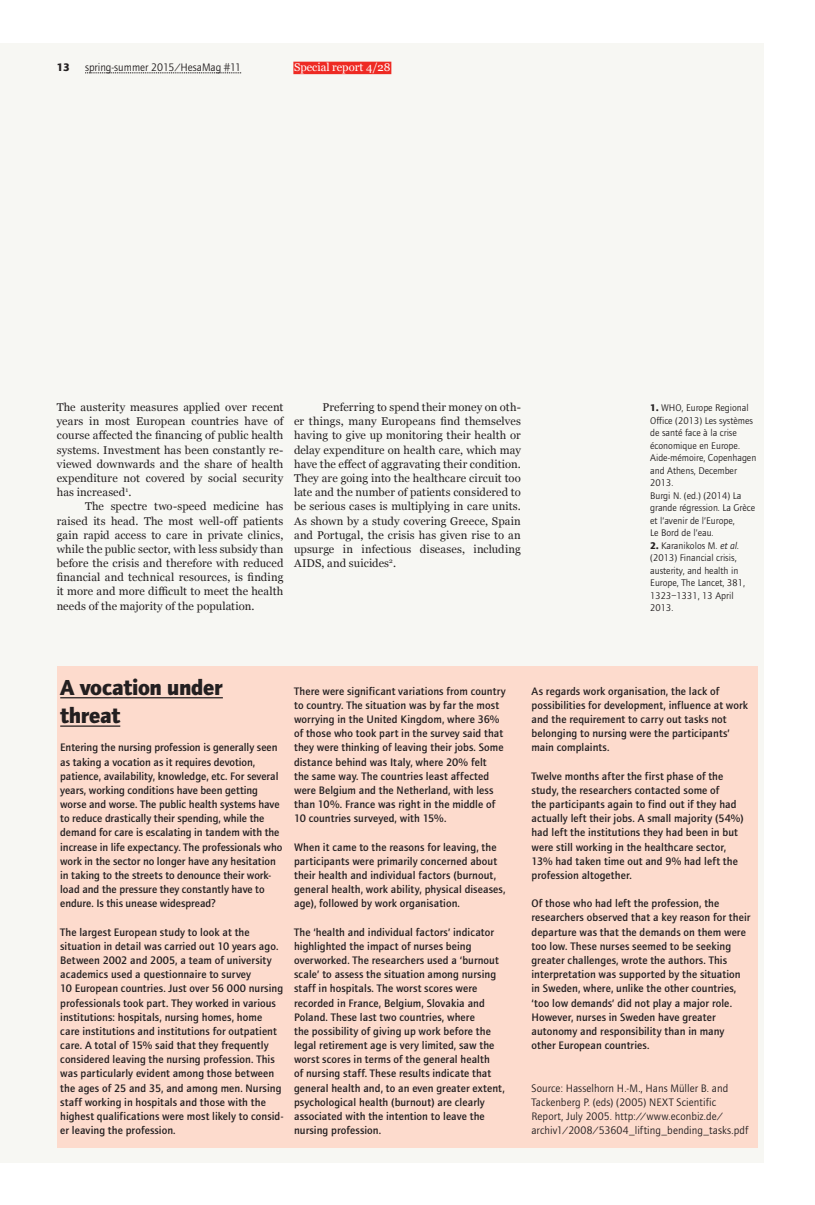
<style>
.page{position:relative;width:815px;height:1205px;background:#fff}
.page>*{position:absolute;margin:0;border:0;box-sizing:border-box;transform-origin:0 0}
.HM___Encadré_Titre{font:22.5px/28.4px "etui Foundry Journal bold";letter-spacing:-.015em;color:#231f20}
.HM___Encadré_Body{font:11.25px/14.1px "etui Foundry Journal Medium";letter-spacing:.005em;color:#231f20}
.HM___Body_G_9__Just{font:11.25px/14.1px "Georgia";letter-spacing:.01em;color:#231f20;text-align:justify}
.HM___Tableau_Book{font:11.25px/14.1px "etui Foundry Journal book";letter-spacing:.005em;color:#231f20}
.HM___Rubrique{font:11.25px "Georgia";color:#fff}
.HM___Folio{font:11.25px "etui Foundry Journal bold";color:#231f20}
.HM___Notes{font:10px/12.5px "etui Foundry Journal book";color:#231f20}
.s1{font-family:"etui Foundry Journal bold"}
.s2{font-family:"etui Foundry Journal Book";font-style:italic}
</style>
<div class="page">
<div style="left:0;top:43px;width:764px;height:1119px;background:#f7f7f3"></div>
<svg style="left:85px;top:73px;width:156px;height:1px"></svg>
<div style="left:293px;top:62px;width:98px;height:12px;background:#ee2a23"></div>
<div style="left:277px;top:666px;width:34px;height:482px;background:#fddbcd"></div>
<div style="left:504px;top:666px;width:34px;height:482px;background:#fddbcd"></div>
<div style="left:57px;top:666px;width:226px;height:482px;background:#fddbcd"></div>
<hr style="left:60px;top:697px;width:163px;height:1px;background:#231f20">
<hr style="left:60px;top:725px;width:60px;height:2px;background:#231f20">
<div style="left:294px;top:666px;width:227px;height:482px;background:#fddbcd"></div>
<div style="left:531px;top:666px;width:227px;height:482px;background:#fddbcd"></div>
<p class="HM___Folio" style="left:57px;top:60px;width:15px">13</p>
<p class="HM___Tableau_Book" style="left:85px;top:60px;width:158px">spring-summer 2015/HesaMag #11</p>
<p class="HM___Rubrique" style="left:294px;top:59px;width:98px">Special report 4/28</p>
<p class="HM___Body_G_9__Just" style="left:57px;top:400px;width:228px">The austerity measures applied over recent years in most European countries have of course affected the financing of public health systems. Investment has been constantly re&shy;viewed downwards and the share of health expenditure not covered by social security has increased<sup>1</sup>.</p>
<p class="HM___Body_G_9__Just" style="left:57px;top:499px;width:228px;text-indent:28px">The spectre two-speed medicine has raised its head. The most well-off patients gain rapid access to care in private clinics, while the public sector, with less subsidy than before the crisis and therefore with reduced financial and technical resources, is finding it more and more difficult to meet the health needs of the majority of the population.</p>
<p class="HM___Body_G_9__Just" style="left:294px;top:400px;width:228px;text-indent:28px">Preferring to spend their money on oth&shy;er things, many Europeans find themselves having to give up monitoring their health or delay expenditure on health care, which may have the effect of aggravating their condition.<br>They are going into the healthcare circuit too late and the number of patients considered to be serious cases is multiplying in care units.<br>As shown by a study covering Greece, Spain and Portugal, the crisis has given rise to an upsurge in infectious diseases, including AIDS, and suicides<sup>2</sup>.</p>
<p class="HM___Notes" style="left:650px;top:402px;width:108px"><span class="s1">1.</span> WHO, Europe Regional<br>Office (2013) Les systèmes de santé face à la crise économique en Europe.<br>Aide-mémoire, Copenhagen and Athens, December<br>2013.</p>
<p class="HM___Notes" style="left:650px;top:489px;width:106px">Burgi N. (ed.) (2014) La grande régression. La Grèce et l’avenir de l’Europe,<br>Le Bord de l’eau.</p>
<p class="HM___Notes" style="left:650px;top:539px;width:96px"><span class="s1">2.</span> Karanikolos M. <span class="s2">et al. </span>(2013) Financial crisis, austerity, and health in<br>Europe, The Lancet, 381,<br>1323–1331, 13 April<br>2013.</p>
<p class="HM___Encadré_Titre" style="left:60px;top:673px;width:164px">A vocation under threat</p>
<p class="HM___Encadré_Body" style="left:60px;top:740px;width:224px">Entering the nursing profession is generally seen as taking a vocation as it requires devotion, patience, availability, knowledge, etc. For several years, working conditions have been getting worse and worse. The public health systems have to reduce drastically their spending, while the demand for care is escalating in tandem with the increase in life expectancy. The professionals who work in the sector no longer have any hesitation in taking to the streets to denounce their work&shy;load and the pressure they constantly have to endure. Is this unease widespread?</p>
<p class="HM___Encadré_Body" style="left:60px;top:925px;width:224px">The largest European study to look at the situation in detail was carried out 10 years ago.<br>Between 2002 and 2005, a team of university academics used a questionnaire to survey<br>10 European countries. Just over 56 000 nursing professionals took part. They worked in various institutions: hospitals, nursing homes, home care institutions and institutions for outpatient care. A total of 15% said that they frequently considered leaving the nursing profession. This was particularly evident among those between the ages of 25 and 35, and among men. Nursing staff working in hospitals and those with the highest qualifications were most likely to consid&shy;er leaving the profession.</p>
<p class="HM___Encadré_Body" style="left:294px;top:684px;width:213px">There were significant variations from country to country. The situation was by far the most worrying in the United Kingdom, where 36% of those who took part in the survey said that they were thinking of leaving their jobs. Some distance behind was Italy, where 20% felt<br>the same way. The countries least affected were Belgium and the Netherland, with less than 10%. France was right in the middle of 10 countries surveyed, with 15%.</p>
<p class="HM___Encadré_Body" style="left:294px;top:840px;width:213px">When it came to the reasons for leaving, the participants were primarily concerned about their health and individual factors (burnout, general health, work ability, physical diseases, age), followed by work organisation.</p>
<p class="HM___Encadré_Body" style="left:294px;top:925px;width:212px">The ‘health and individual factors’ indicator highlighted the impact of nurses being overworked. The researchers used a ‘burnout scale’ to assess the situation among nursing staff in hospitals. The worst scores were recorded in France, Belgium, Slovakia and Poland. These last two countries, where<br>the possibility of giving up work before the legal retirement age is very limited, saw the worst scores in terms of the general health<br>of nursing staff. These results indicate that general health and, to an even greater extent, psychological health (burnout) are clearly associated with the intention to leave the nursing profession.</p>
<p class="HM___Encadré_Body" style="left:531px;top:684px;width:218px">As regards work organisation, the lack of possibilities for development, influence at work and the requirement to carry out tasks not belonging to nursing were the participants’ main complaints.</p>
<p class="HM___Encadré_Body" style="left:531px;top:769px;width:214px">Twelve months after the first phase of the study, the researchers contacted some of<br>the participants again to find out if they had actually left their jobs. A small majority (54%) had left the institutions they had been in but were still working in the healthcare sector, 13% had taken time out and 9% had left the profession altogether.</p>
<p class="HM___Encadré_Body" style="left:531px;top:896px;width:220px">Of those who had left the profession, the researchers observed that a key reason for their departure was that the demands on them were too low. These nurses seemed to be seeking greater challenges, wrote the authors. This interpretation was supported by the situation in Sweden, where, unlike the other countries, ‘too low demands’ did not play a major role.<br>However, nurses in Sweden have greater autonomy and responsibility than in many other European countries.</p>
<p class="HM___Tableau_Book" style="left:531px;top:1081px;width:218px">Source: Hasselhorn H.-M., Hans Müller B. and Tackenberg P. (eds) (2005) NEXT Scientific Report, July 2005. http://www.econbiz.de/ archiv1/2008/53604_lifting_bending_tasks.pdf</p>
</div>
